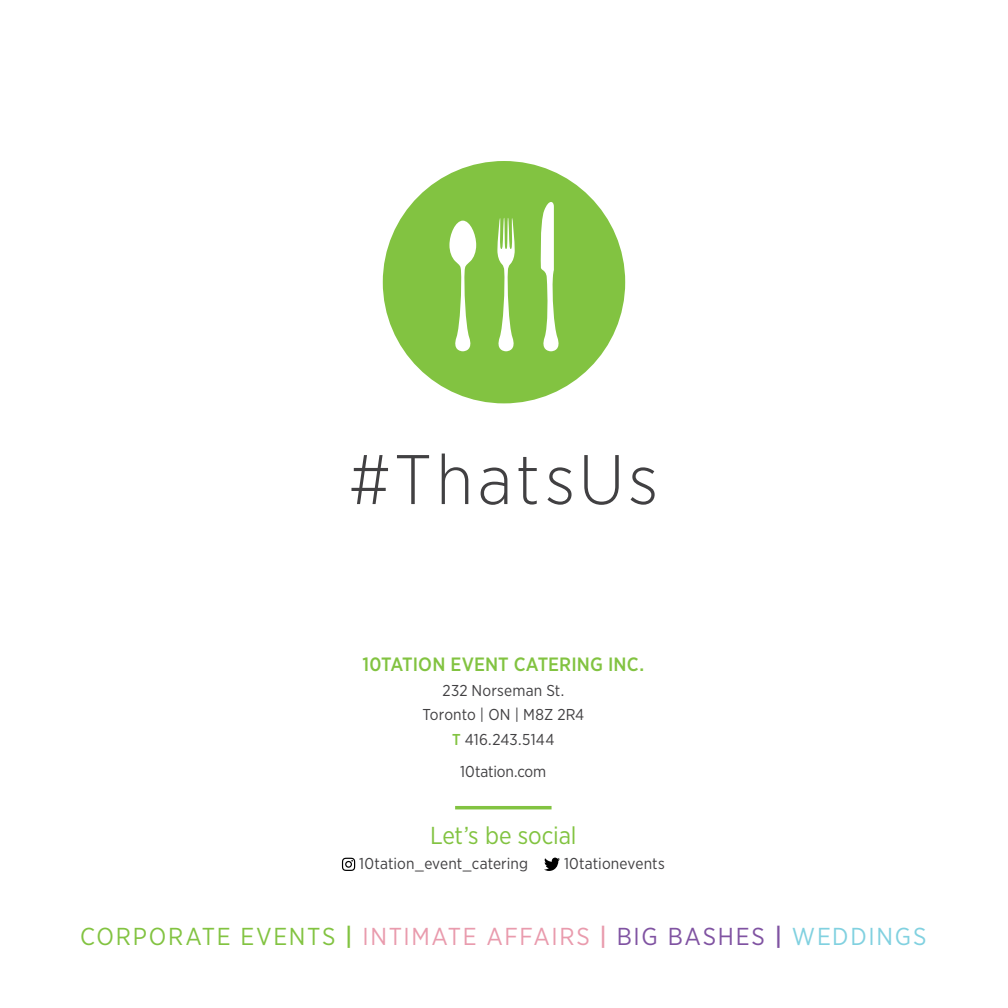
<style>
.page{position:relative;width:1008px;height:1008px;background:#fff}
.page>*{position:absolute;margin:0;border:0;box-sizing:border-box;transform-origin:0 0}
.t1{font:300 70px "Gotham Narrow";letter-spacing:.06em;color:#414042}
.t2{font:24.5px "Gotham Narrow";letter-spacing:.065em;color:#82c341}
.t3{font:24.5px "Gotham Narrow";letter-spacing:-.005em;color:#82c341}
.t4{font:500 19.25px "Gotham Narrow";letter-spacing:.005em;color:#82c341}
.t5{font:15.75px/24.5px "Gotham Narrow";letter-spacing:.005em;color:#414042;text-align:center}
.s1{font-weight:500;color:#82c341}
.s2{font-weight:500}
.s3{color:#e99bad}
.s4{font-weight:500;color:#e99bad}
.s5{color:#8053a2}
.s6{font-weight:500;color:#8053a2}
.s7{color:#81d1e0}
</style>
<div class="page">
<div style="left:383px;top:161px;width:242px;height:242px;background:#82c341;border-radius:50%"></div>
<svg style="left:540px;top:202px;width:19px;height:149px"></svg>
<svg style="left:497px;top:218px;width:18px;height:133px"></svg>
<svg style="left:449px;top:221px;width:27px;height:130px"></svg>
<hr style="left:455px;top:806px;width:97px;height:3px;background:#82c341">
<svg style="left:342px;top:858px;width:13px;height:13px"></svg>
<svg style="left:544px;top:858px;width:16px;height:13px"></svg>
<h1 class="t1" style="left:349px;top:437px;width:311px">#ThatsUs</h1>
<p class="t4" style="left:363px;top:652px;width:283px">10TATION EVENT CATERING INC.</p>
<p class="t5" style="left:422px;top:678px;width:163px">232 Norseman St.<br>Toronto | ON | M8Z 2R4<br><span class="s1">T</span> 416.243.5144</p>
<p class="t5" style="left:460px;top:759px;width:88px">10tation.com</p>
<h2 class="t3" style="left:430px;top:820px;width:148px">Let’s be social</h2>
<p class="t5" style="left:359px;top:851px;width:170px">10tation_event_catering</p>
<p class="t5" style="left:564px;top:851px;width:102px">10tationevents</p>
<h2 class="t2" style="left:80px;top:922px;width:848px">CORPORATE EVENTS <span class="s2">|</span> <span class="s3">INTIMATE AFFAIRS</span> <span class="s4">|</span> <span class="s5">BIG BASHES</span> <span class="s6">|</span> <span class="s7">WEDDINGS</span></h2>
</div>
